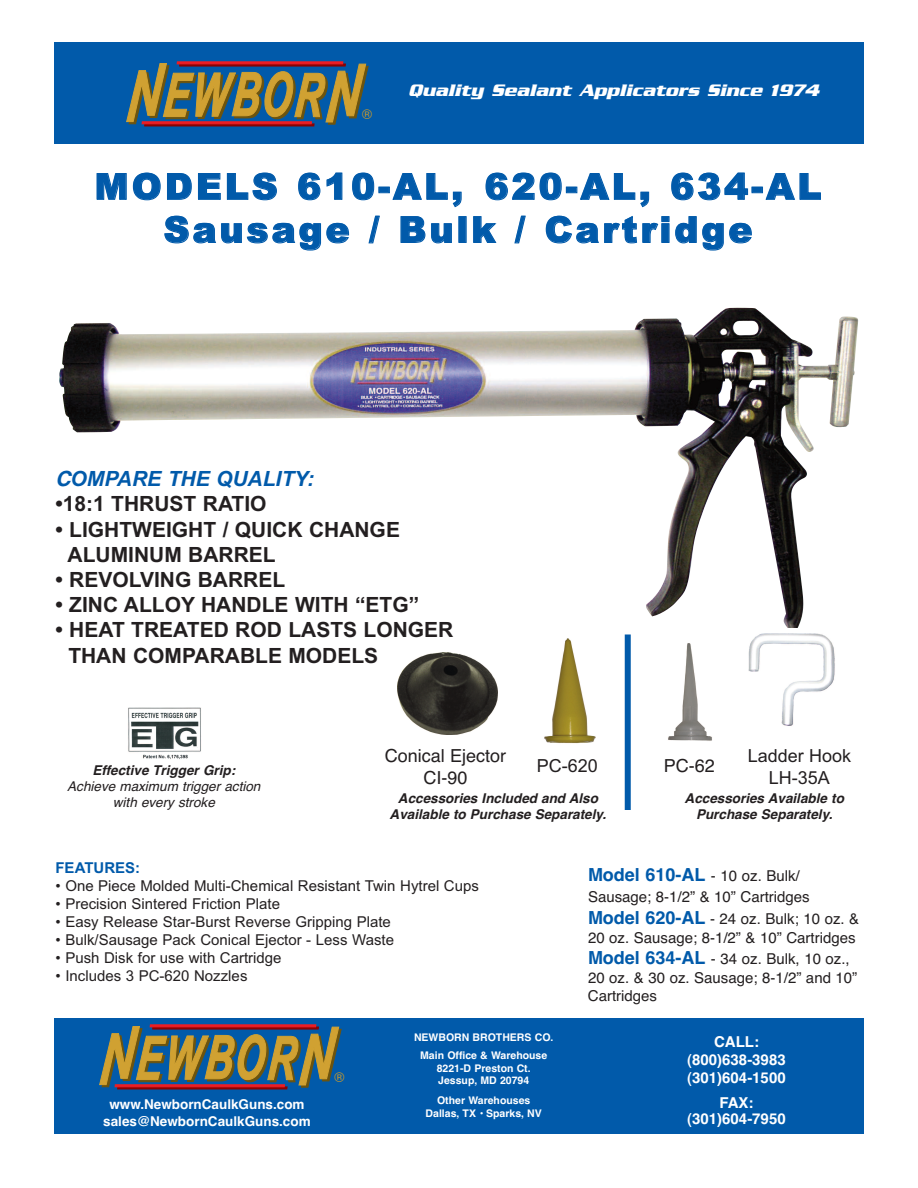
<style>
.page{position:relative;width:918px;height:1188px;background:#fff}
.page>*{position:absolute;margin:0;border:0;box-sizing:border-box;transform-origin:0 0}
.t1{font:900 36px/43.2px "Arial";letter-spacing:.085em;color:#015aaa;text-align:center}
.t2{font:700 21px/25.2px "Arial";color:#231f20}
.t3{font:italic 700 21px "Arial";color:#015aaa}
.t4{font:italic 700 18px "Serpentine";color:#fff}
.t5{font:18px/21.6px "Helvetica";color:#231f20;text-align:center}
.t6{font:18px/21.6px "Arial";color:#231f20;text-align:center}
.t7{font:700 18px "Helvetica";color:#015aaa}
.t8{font:15px "Arial";color:#231f20}
.t9{font:15px/19.8px "Helvetica";color:#231f20}
.t10{font:700 15px/18px "Helvetica";color:#fff;text-align:center}
.t11{font:700 15px "Arial";color:#015aaa}
.t12{font:italic 700 13.5px/16.2px "Helvetica";color:#231f20;text-align:center}
.t13{font:700 13.5px/16.2px "Helvetica";color:#fff;text-align:center}
.t14{font:italic 13.5px/16.2px "Helvetica";color:#231f20;text-align:center}
.t15{font:13.5px "Helvetica";color:#c3972f}
.t16{font:700 10.5px/12.6px "Helvetica";color:#fff;text-align:center}
.s1{font-family:"Helvetica"}
.s2{font-weight:400;font-size:15px;color:#231f20}
.s3{font-weight:700;font-size:18px;color:#015aaa}
</style>
<div class="page">
<img style="left:59px;top:308px;width:799px;height:320px">
<div style="left:54px;top:42px;width:810px;height:102px;background:#015aaa"></div>
<svg style="left:126px;top:63px;width:243px;height:62px"></svg>
<div style="left:179px;top:64px;width:167px;height:2px;border:1px solid #8b0202"></div>
<div style="left:177px;top:62px;width:166px;height:2px;border:1px solid #ee1d23"></div>
<div style="left:144px;top:124px;width:170px;height:2px;border:1px solid #8b0202"></div>
<div style="left:142px;top:121px;width:170px;height:3px;border:1px solid #ee1d23"></div>
<img style="left:128px;top:707px;width:73px;height:52px">
<div style="left:54px;top:1018px;width:810px;height:116px;background:#015aaa"></div>
<svg style="left:99px;top:1026px;width:243px;height:62px"></svg>
<div style="left:152px;top:1027px;width:167px;height:2px;border:1px solid #8b0202"></div>
<div style="left:150px;top:1025px;width:166px;height:2px;border:1px solid #ee1d23"></div>
<div style="left:117px;top:1087px;width:170px;height:2px;border:1px solid #8b0202"></div>
<div style="left:115px;top:1084px;width:170px;height:3px;border:1px solid #ee1d23"></div>
<img style="left:544px;top:638px;width:52px;height:106px">
<img style="left:748px;top:633px;width:87px;height:93px">
<img style="left:668px;top:643px;width:44px;height:98px">
<img style="left:397px;top:653px;width:101px;height:82px">
<div style="left:625px;top:634px;width:6px;height:176px;background:#015aaa"></div>
<p class="t15" style="left:362px;top:106px;width:11px">®</p>
<p class="t4" style="left:408px;top:85px;width:412px">Quality Sealant Applicators Since 1974</p>
<h1 class="t1" style="left:95px;top:165px;width:728px">MODELS 610-AL, 620-AL, 634-AL<br>Sausage / Bulk / Cartridge</h1>
<h2 class="t3" style="left:56px;top:467px;width:260px"><span class="s1">C</span>OMPARE THE QUALITY:</h2>
<h2 class="t2" style="left:56px;top:492px;width:213px">•18:1 THRUST RATIO</h2>
<h2 class="t2" style="left:68px;top:517px;width:334px;text-indent:-12px">• LIGHTWEIGHT / QUICK CHANGE<br>ALUMINUM BARREL</h2>
<h2 class="t2" style="left:55px;top:567px;width:231px">• REVOLVING BARREL</h2>
<h2 class="t2" style="left:55px;top:592px;width:365px">• ZINC ALLOY HANDLE WITH “ETG”</h2>
<h2 class="t2" style="left:68px;top:618px;width:387px;text-indent:-13px">• HEAT TREATED ROD LASTS LONGER<br>THAN COMPARABLE MODELS</h2>
<p class="t12" style="left:92px;top:762px;width:149px">Effective Trigger Grip:</p>
<p class="t14" style="left:67px;top:778px;width:199px">Achieve maximum trigger action with every stroke</p>
<p class="t5" style="left:385px;top:745px;width:123px">Conical Ejector<br>CI-90</p>
<p class="t6" style="left:537px;top:755px;width:63px">PC-620</p>
<p class="t6" style="left:748px;top:745px;width:105px">Ladder Hook<br>LH-35A</p>
<p class="t5" style="left:664px;top:755px;width:53px">PC-62</p>
<p class="t12" style="left:390px;top:790px;width:223px">Accessories Included and Also<br>Available to Purchase Separately.</p>
<p class="t12" style="left:685px;top:790px;width:166px">Accessories Available to<br>Purchase Separately.</p>
<p class="t11" style="left:56px;top:859px;width:86px">FEATURES:</p>
<p class="t8" style="left:55px;top:877px;width:425px">• One Piece Molded Multi-Chemical Resistant Twin Hytrel Cups</p>
<p class="t8" style="left:55px;top:895px;width:226px">• Precision Sintered Friction Plate</p>
<p class="t8" style="left:55px;top:913px;width:337px">• Easy Release Star-Burst Reverse Gripping Plate</p>
<p class="t8" style="left:55px;top:931px;width:340px">• Bulk/Sausage Pack Conical Ejector - Less Waste</p>
<p class="t8" style="left:55px;top:949px;width:228px">• Push Disk for use with Cartridge</p>
<p class="t8" style="left:55px;top:967px;width:194px">• Includes 3 PC-620 Nozzles</p>
<p class="t13" style="left:103px;top:1097px;width:209px">www.NewbornCaulkGuns.com sales@NewbornCaulkGuns.com</p>
<p class="t15" style="left:334px;top:1070px;width:11px">®</p>
<p class="t16" style="left:414px;top:1029px;width:141px;line-height:17.9px">NEWBORN BROTHERS CO.<br>Main Office &amp; Warehouse</p>
<p class="t16" style="left:437px;top:1062px;width:95px;text-align:left">8221-D Preston Ct.<br>Jessup, MD 20794</p>
<p class="t16" style="left:426px;top:1094px;width:118px">Other Warehouses<br>Dallas, TX • Sparks, NV</p>
<p class="t7" style="left:588px;top:864px;width:213px">Model 610-AL <span class="s2">- 10 oz. Bulk/</span></p>
<p class="t9" style="left:588px;top:886px;width:273px;line-height:21.6px">Sausage; 8-1/2” &amp; 10” Cartridges<br><span class="s3">Model 620-AL</span> - 24 oz. Bulk; 10 oz. &amp;</p>
<p class="t9" style="left:588px;top:928px;width:271px">20 oz. Sausage; 8-1/2” &amp; 10” Cartridges<br><span class="s3">Model 634-AL</span> - 34 oz. Bulk, 10 oz.,<br>20 oz. &amp; 30 oz. Sausage; 8-1/2” and 10”</p>
<p class="t9" style="left:588px;top:986px;width:71px">Cartridges</p>
<p class="t10" style="left:687px;top:1033px;width:100px">CALL: (800)638-3983 (301)604-1500</p>
<p class="t10" style="left:687px;top:1095px;width:100px;line-height:15.9px">FAX: (301)604-7950</p>
</div>
